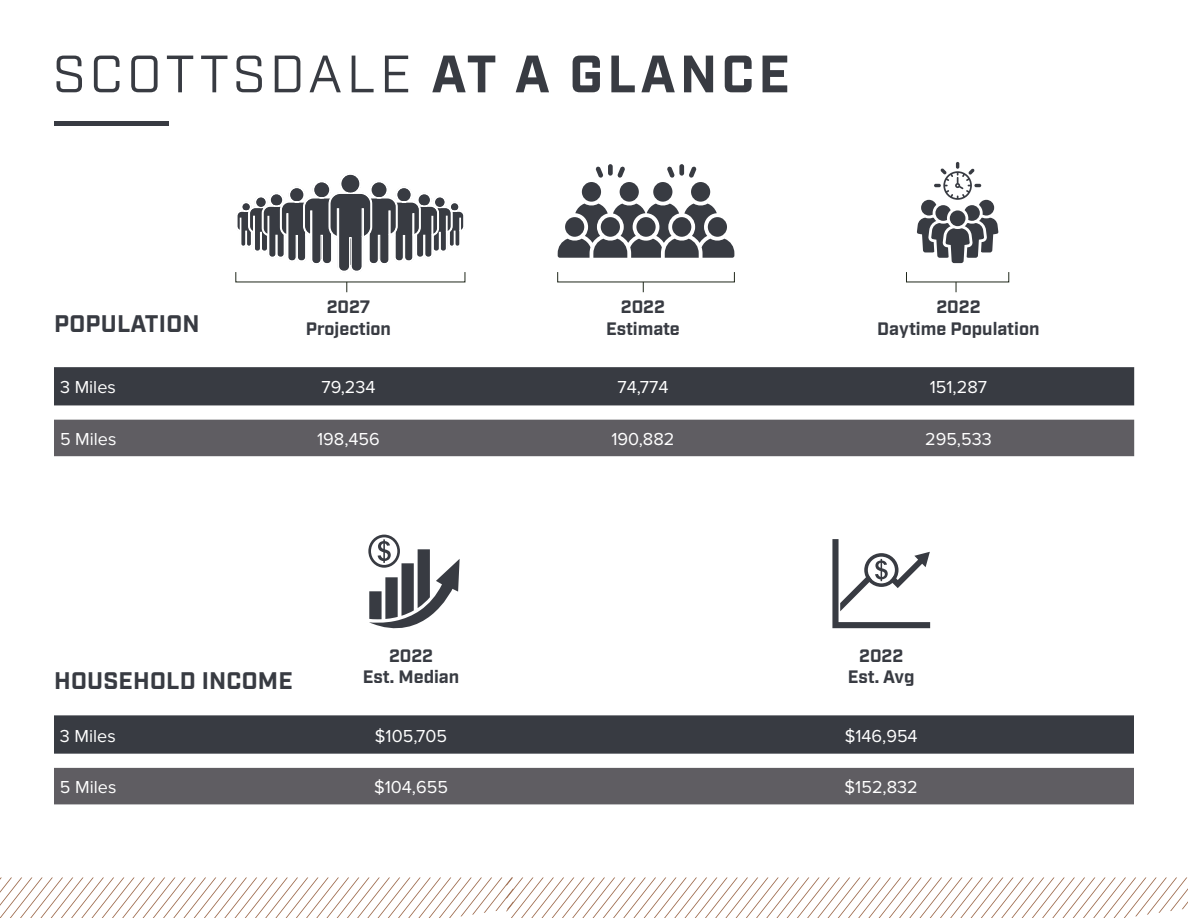
<style>
.page{position:relative;width:1188px;height:918px;background:#fff}
.page>*{position:absolute;margin:0;border:0;box-sizing:border-box;transform-origin:0 0}
.t1{font:52.5px "Industry";letter-spacing:.08em;color:#383b42}
.t2{font:700 24px "Industry";letter-spacing:.01em;color:#383b42}
.t3{font:18px "Proxima Nova";color:#fff}
.t4{font:700 18px/21.6px "Industry";color:#383b42;text-align:center}
.s1{font-weight:700}
</style>
<div class="page">
<div style="left:54px;top:367px;width:1080px;height:38px;background:#383b42"></div>
<div style="left:54px;top:420px;width:1080px;height:36px;background:#5f5d62"></div>
<div style="left:54px;top:715px;width:1080px;height:39px;background:#383b42"></div>
<div style="left:54px;top:768px;width:1080px;height:36px;background:#5f5d62"></div>
<hr style="left:54px;top:122px;width:114px;height:4px;background:#383b42">
<div style="left:582px;top:182px;width:19px;height:20px;background:#383b42;border-radius:50%"></div>
<div style="left:620px;top:182px;width:19px;height:20px;background:#383b42;border-radius:50%"></div>
<div style="left:653px;top:182px;width:19px;height:20px;background:#383b42;border-radius:50%"></div>
<div style="left:691px;top:182px;width:19px;height:20px;background:#383b42;border-radius:50%"></div>
<svg style="left:558px;top:204px;width:176px;height:54px"></svg>
<div style="left:608px;top:164px;width:5px;height:12px;background:#383b42;border-radius:2px"></div>
<svg style="left:617px;top:166px;width:8px;height:12px"></svg>
<svg style="left:596px;top:166px;width:7px;height:12px"></svg>
<div style="left:679px;top:164px;width:5px;height:12px;background:#383b42;border-radius:2px"></div>
<svg style="left:689px;top:166px;width:8px;height:12px"></svg>
<svg style="left:667px;top:166px;width:8px;height:12px"></svg>
<svg style="left:237px;top:174px;width:229px;height:99px"></svg>
<svg style="left:917px;top:162px;width:81px;height:101px"></svg>
<svg style="left:368px;top:535px;width:92px;height:94px"></svg>
<svg style="left:832px;top:539px;width:98px;height:89px"></svg>
<svg style="left:0;top:878px;width:1188px;height:40px"></svg>
<h1 class="t1" style="left:53px;top:43px;width:738px">SCOTTSDALE <span class="s1">AT A GLANCE</span></h1>
<h2 class="t2" style="left:54px;top:309px;width:147px">POPULATION</h2>
<p class="t4" style="left:306px;top:297px;width:87px">2027<br>Projection</p>
<p class="t4" style="left:606px;top:297px;width:75px">2022<br>Estimate</p>
<p class="t4" style="left:877px;top:297px;width:164px">2022<br>Daytime Population</p>
<p class="t3" style="left:60px;top:374px;width:57px">3 Miles</p>
<p class="t3" style="left:321px;top:374px;width:56px">79,234</p>
<p class="t3" style="left:618px;top:374px;width:52px">74,774</p>
<p class="t3" style="left:930px;top:374px;width:59px">151,287</p>
<p class="t3" style="left:60px;top:426px;width:58px">5 Miles</p>
<p class="t3" style="left:317px;top:426px;width:64px">198,456</p>
<p class="t3" style="left:612px;top:426px;width:64px">190,882</p>
<p class="t3" style="left:925px;top:426px;width:68px">295,533</p>
<h2 class="t2" style="left:54px;top:666px;width:240px">HOUSEHOLD INCOME</h2>
<p class="t4" style="left:363px;top:645px;width:98px">2022<br>Est. Median</p>
<p class="t4" style="left:848px;top:645px;width:68px">2022<br>Est. Avg</p>
<p class="t3" style="left:60px;top:722px;width:57px">3 Miles</p>
<p class="t3" style="left:375px;top:722px;width:74px">$105,705</p>
<p class="t3" style="left:845px;top:722px;width:74px">$146,954</p>
<p class="t3" style="left:60px;top:774px;width:58px">5 Miles</p>
<p class="t3" style="left:374px;top:774px;width:75px">$104,655</p>
<p class="t3" style="left:845px;top:774px;width:75px">$152,832</p>
</div>
